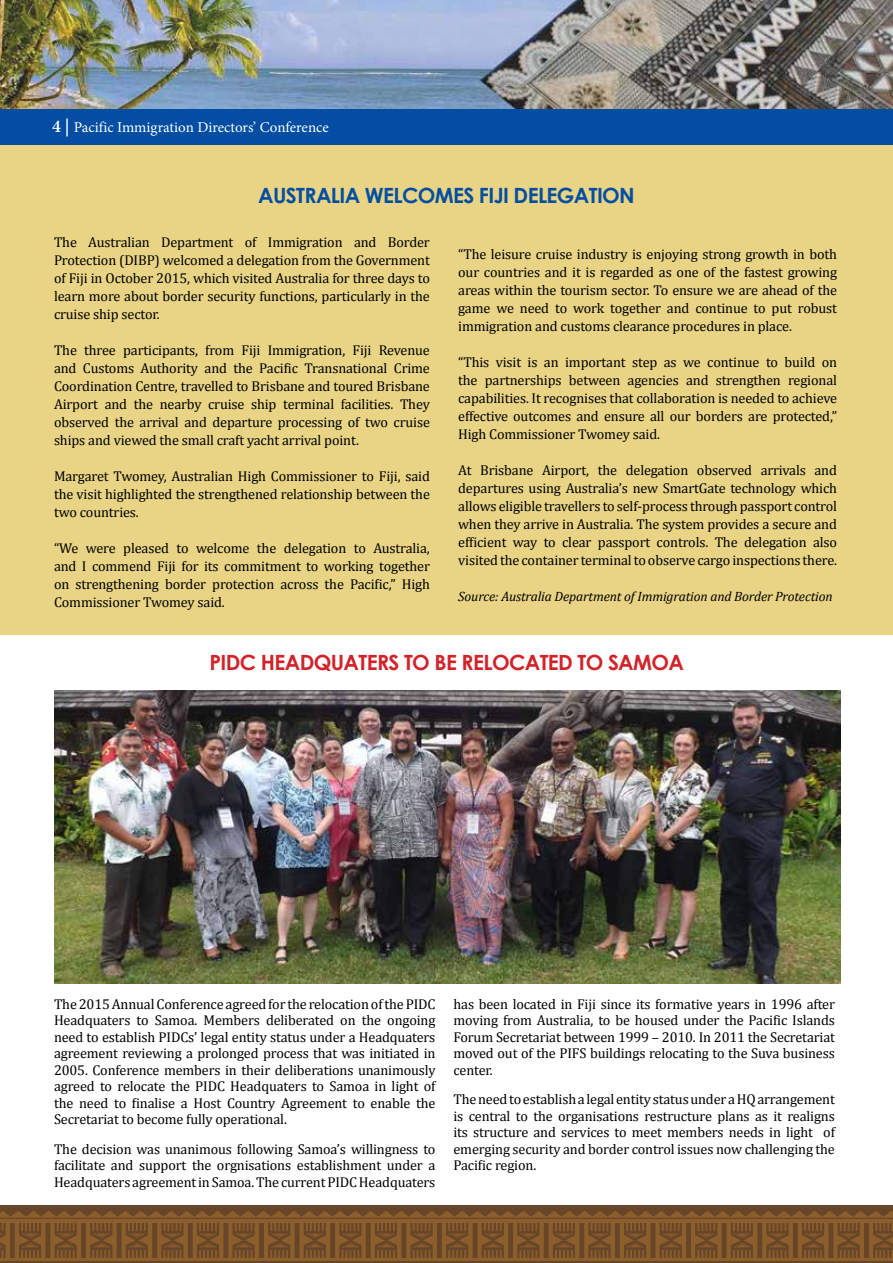
<style>
.page{position:relative;width:893px;height:1263px;background:#fff}
.page>*{position:absolute;margin:0;border:0;box-sizing:border-box;transform-origin:0 0}
.t1{font:700 21px "Century Gothic";letter-spacing:-.03em;color:#d2232a}
.t2{font:700 21px "Century Gothic";letter-spacing:-.03em;color:#034ea2}
.t3{font:15px "Minion Pro";color:#fff}
.t4{font:14.25px/18px "Cambria";letter-spacing:-.01em;color:#000;text-align:justify}
.t5{font:italic 13.5px "Cambria";letter-spacing:-.01em;color:#000}
.s1{font-weight:600;font-size:18px}
</style>
<div class="page">
<div style="left:0;top:108px;width:893px;height:37px;background:#034ea2"></div>
<img style="left:0;top:0;width:893px;height:108px">
<div style="left:0;top:1205px;width:893px;height:58px;background:#664528"></div>
<svg style="left:0;top:1211px;width:893px;height:50px"></svg>
<div style="left:0;top:145px;width:893px;height:489px;background:#e8d484"></div>
<img style="left:54px;top:690px;width:786px;height:294px">
<p class="t3" style="left:52px;top:117px;width:278px"><span class="s1">4 |</span> Pacific Immigration Directors’ Conference</p>
<h1 class="t2" style="left:258px;top:179px;width:378px">AUSTRALIA WELCOMES FIJI DELEGATION</h1>
<p class="t4" style="left:54px;top:233px;width:377px">The Australian Department of Immigration and Border Protection (DIBP) welcomed a delegation from the Government of Fiji in October 2015, which visited Australia for three days to learn more about border security functions, particularly in the cruise ship sector.</p>
<p class="t4" style="left:54px;top:341px;width:377px">The three participants, from Fiji Immigration, Fiji Revenue and Customs Authority and the Pacific Transnational Crime Coordination Centre, travelled to Brisbane and toured Brisbane Airport and the nearby cruise ship terminal facilities. They observed the arrival and departure processing of two cruise ships and viewed the small craft yacht arrival point.</p>
<p class="t4" style="left:54px;top:467px;width:377px">Margaret Twomey, Australian High Commissioner to Fiji, said the visit highlighted the strengthened relationship between the two countries.</p>
<p class="t4" style="left:54px;top:539px;width:377px">“We were pleased to welcome the delegation to Australia, and I commend Fiji for its commitment to working together on strengthening border protection across the Pacific,” High Commissioner Twomey said.</p>
<p class="t4" style="left:458px;top:245px;width:380px">“The leisure cruise industry is enjoying strong growth in both our countries and it is regarded as one of the fastest growing areas within the tourism sector. To ensure we are ahead of the game we need to work together and continue to put robust immigration and customs clearance procedures in place.</p>
<p class="t4" style="left:458px;top:353px;width:380px">“This visit is an important step as we continue to build on the partnerships between agencies and strengthen regional capabilities. It recognises that collaboration is needed to achieve effective outcomes and ensure all our borders are protected,” High Commissioner Twomey said.</p>
<p class="t4" style="left:458px;top:461px;width:380px">At Brisbane Airport, the delegation observed arrivals and departures using Australia’s new SmartGate technology which allows eligible travellers to self-process through passport control when they arrive in Australia. The system provides a secure and efficient way to clear passport controls. The delegation also visited the container terminal to observe cargo inspections there.</p>
<p class="t5" style="left:458px;top:586px;width:376px">Source: Australia Department of Immigration and Border Protection</p>
<h1 class="t1" style="left:209px;top:646px;width:476px">PIDC HEADQUATERS TO BE RELOCATED TO SAMOA</h1>
<p class="t4" style="left:54px;top:995px;width:383px;line-height:16.5px">The 2015 Annual Conference agreed for the relocation of the PIDC Headquaters to Samoa. Members deliberated on the ongoing need to establish PIDCs’ legal entity status under a Headquaters agreement reviewing a prolonged process that was initiated in 2005. Conference members in their deliberations unanimously agreed to relocate the PIDC Headquaters to Samoa in light of the need to finalise a Host Country Agreement to enable the Secretariat to become fully operational.</p>
<p class="t4" style="left:54px;top:1140px;width:383px;line-height:16.5px">The decision was unanimous following Samoa’s willingness to facilitate and support the orgnisations establishment under a Headquaters agreement in Samoa. The current PIDC Headquaters</p>
<p class="t4" style="left:453px;top:995px;width:383px;line-height:16.5px">has been located in Fiji since its formative years in 1996 after moving from Australia, to be housed under the Pacific Islands Forum Secretariat between 1999 – 2010. In 2011 the Secretariat moved out of the PIFS buildings relocating to the Suva business center.</p>
<p class="t4" style="left:453px;top:1091px;width:383px;line-height:16.5px">The need to establish a legal entity status under a HQ arrangement is central to the organisations restructure plans as it realigns its structure and services to meet members needs in light of emerging security and border control issues now challenging the Pacific region.</p>
</div>
